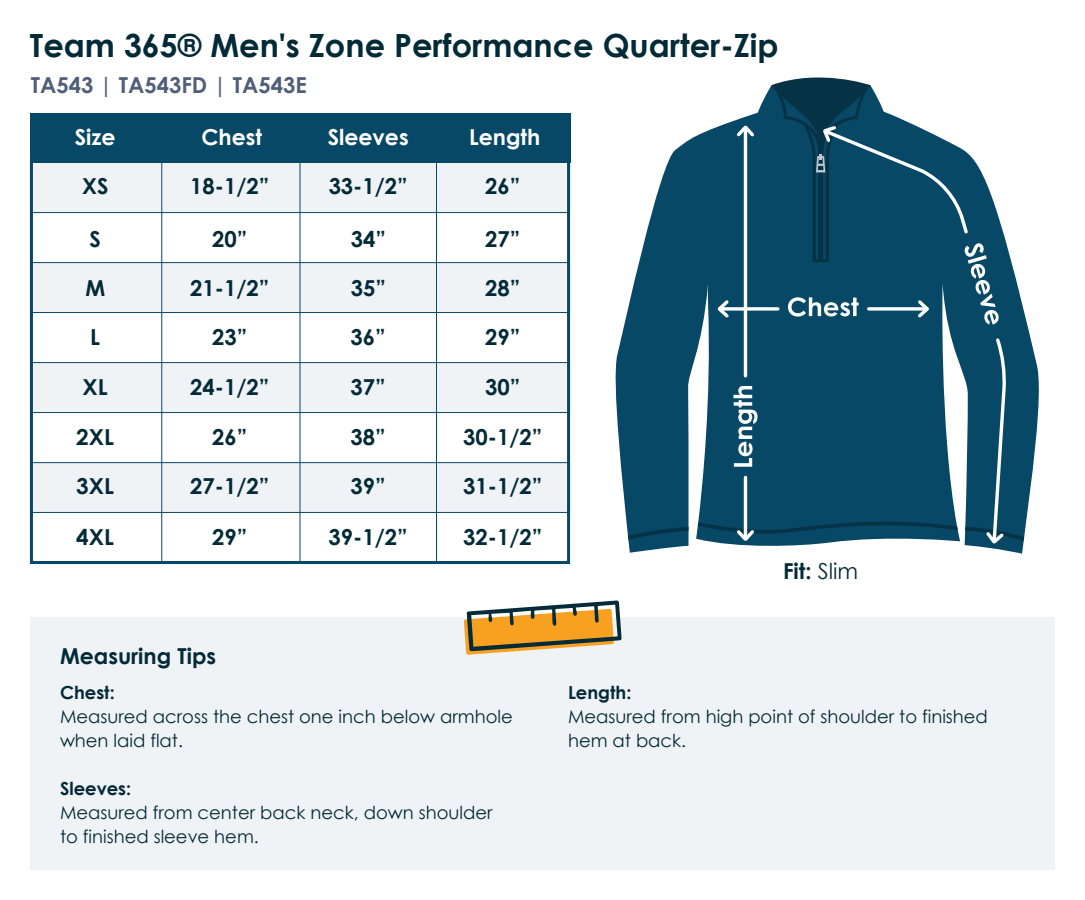
<style>
.page{position:relative;width:1085px;height:900px;background:#fff}
.page>*{position:absolute;margin:0;border:0;box-sizing:border-box;transform-origin:0 0}
.t1{font:700 32px "Century Gothic";color:#032a37}
.t2{font:700 22px "Century Gothic";color:#032a37}
.t3{font:700 22px "Century Gothic";color:#fff}
.t4{font:700 22px "Century Gothic";color:#505f79}
.t5{font:18px/24px "Century Gothic";color:#032a37}
.t6{font:700 18px "Century Gothic";color:#032a37}
.s1{font-weight:400}
</style>
<div class="page">
<div style="left:30px;top:617px;width:1024px;height:253px;background:#f0f3f6"></div>
<svg style="left:464px;top:600px;width:158px;height:55px"></svg>
<svg style="left:615px;top:127px;width:424px;height:427px;fill:#074866"></svg>
<svg style="left:628px;top:527px;width:61px;height:13px"></svg>
<svg style="left:698px;top:519px;width:260px;height:25px"></svg>
<hr style="left:744px;top:477px;width:3px;height:59px;background:#fff">
<hr style="left:744px;top:131px;width:3px;height:245px;background:#fff">
<svg style="left:733px;top:386px;width:25px;height:81px"></svg>
<svg style="left:965px;top:336px;width:59px;height:210px"></svg>
<svg style="left:715px;top:77px;width:284px;height:248px"></svg>
<div style="left:30px;top:113px;width:540px;height:50px;background:#074866"></div>
<svg style="left:30px;top:163px;width:540px;height:401px"></svg>
<h1 class="t1" style="left:30px;top:21px;width:750px">Team 365® Men's Zone Performance Quarter-Zip</h1>
<p class="t4" style="left:31px;top:68px;width:277px">TA543 | TA543FD | TA543E</p>
<p class="t3" style="left:75px;top:120px;width:42px">Size</p>
<p class="t3" style="left:201px;top:120px;width:62px">Chest</p>
<p class="t3" style="left:328px;top:120px;width:82px">Sleeves</p>
<p class="t3" style="left:469px;top:120px;width:73px">Length</p>
<p class="t2" style="left:82px;top:170px;width:28px">XS</p>
<p class="t2" style="left:190px;top:170px;width:81px">18-1/2”</p>
<p class="t2" style="left:329px;top:170px;width:81px">33-1/2”</p>
<p class="t2" style="left:485px;top:170px;width:37px">26”</p>
<p class="t2" style="left:90px;top:222px;width:13px">S</p>
<p class="t2" style="left:212px;top:222px;width:37px">20”</p>
<p class="t2" style="left:351px;top:222px;width:37px">34”</p>
<p class="t2" style="left:485px;top:222px;width:37px">27”</p>
<p class="t2" style="left:85px;top:271px;width:21px">M</p>
<p class="t2" style="left:190px;top:271px;width:81px">21-1/2”</p>
<p class="t2" style="left:351px;top:271px;width:37px">35”</p>
<p class="t2" style="left:485px;top:271px;width:37px">28”</p>
<p class="t2" style="left:90px;top:320px;width:11px">L</p>
<p class="t2" style="left:212px;top:320px;width:37px">23”</p>
<p class="t2" style="left:351px;top:320px;width:37px">36”</p>
<p class="t2" style="left:485px;top:320px;width:37px">29”</p>
<p class="t2" style="left:83px;top:370px;width:27px">XL</p>
<p class="t2" style="left:190px;top:370px;width:81px">24-1/2”</p>
<p class="t2" style="left:351px;top:370px;width:37px">37”</p>
<p class="t2" style="left:485px;top:370px;width:37px">30”</p>
<p class="t2" style="left:76px;top:420px;width:39px">2XL</p>
<p class="t2" style="left:212px;top:420px;width:37px">26”</p>
<p class="t2" style="left:351px;top:420px;width:37px">38”</p>
<p class="t2" style="left:463px;top:420px;width:81px">30-1/2”</p>
<p class="t2" style="left:76px;top:470px;width:39px">3XL</p>
<p class="t2" style="left:190px;top:470px;width:81px">27-1/2”</p>
<p class="t2" style="left:351px;top:470px;width:37px">39”</p>
<p class="t2" style="left:463px;top:470px;width:81px">31-1/2”</p>
<p class="t2" style="left:76px;top:520px;width:39px">4XL</p>
<p class="t2" style="left:212px;top:520px;width:37px">29”</p>
<p class="t2" style="left:329px;top:520px;width:81px">39-1/2”</p>
<p class="t2" style="left:463px;top:520px;width:81px">32-1/2”</p>
<p class="t2" style="left:60px;top:639px;width:158px">Measuring Tips</p>
<p class="t6" style="left:60px;top:679px;width:56px">Chest:</p>
<p class="t5" style="left:60px;top:705px;width:454px">Measured across the chest one inch below armhole when laid flat.</p>
<p class="t6" style="left:60px;top:775px;width:73px">Sleeves:</p>
<p class="t5" style="left:60px;top:801px;width:434px">Measured from center back neck, down shoulder to finished sleeve hem.</p>
<p class="t2" style="left:783px;top:554px;width:77px">Fit: <span class="s1">Slim</span></p>
<p class="t6" style="left:568px;top:679px;width:65px">Length:</p>
<p class="t5" style="left:568px;top:705px;width:421px">Measured from high point of shoulder to finished hem at back.</p>
</div>
